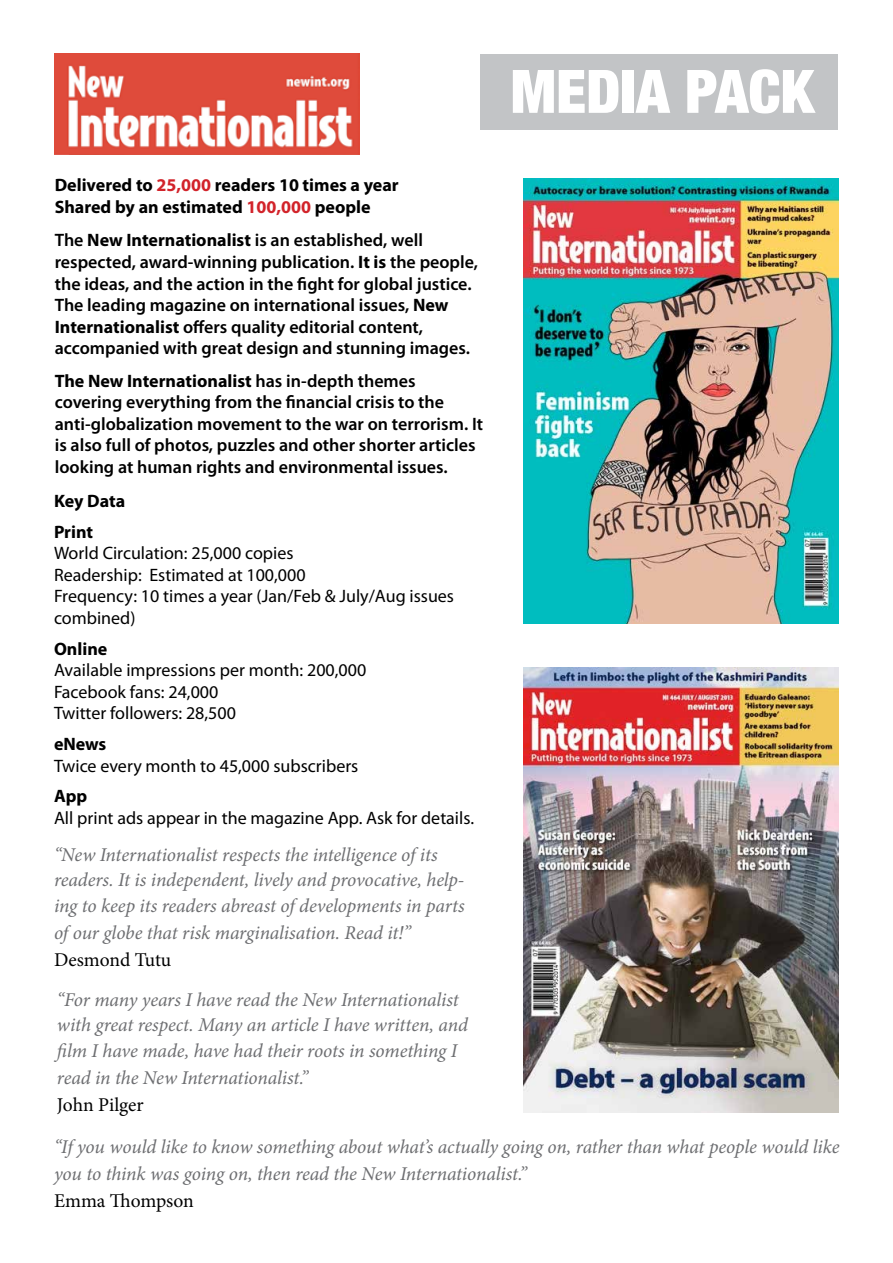
<style>
.page{position:relative;width:893px;height:1263px;background:#fff}
.page>*{position:absolute;margin:0;border:0;box-sizing:border-box;transform-origin:0 0}
.t1{font:900 condensed 60px "Helvetica Neue";color:#fff}
.t2{font:italic 19.5px/26px "Minion Pro";letter-spacing:-.01em;color:#6d6e71}
.t3{font:19.5px "Minion Pro";letter-spacing:-.005em;color:#000}
.t4{font:600 18px/21.6px "Myriad Pro";color:#000}
.t5{font:18px/21.6px "Myriad Pro";color:#000}
.t6{font:700 18px/21.6px "Myriad Pro";color:#000}
.s1{color:#d2232a}
.s2{font-weight:700}
</style>
<div class="page">
<div style="left:480px;top:55px;width:358px;height:75px;background:#c2c4c6"></div>
<img style="left:524px;top:178px;width:315px;height:446px">
<img style="left:524px;top:667px;width:315px;height:446px">
<img style="left:55px;top:54px;width:304px;height:100px">
<p class="t6" style="left:55px;top:174px;width:345px">Delivered to <span class="s1">25,000</span> readers 10 times a year<br>Shared by an estimated <span class="s1">100,000</span> people</p>
<p class="t4" style="left:55px;top:229px;width:425px">The <span class="s2">New Internationalist</span> is an established, well respected, award-winning publication. <span class="s2">It is</span> the people, the ideas, and the action in the fight for global justice.<br>The leading magazine on international issues, <span class="s2">New Internationalist</span> offers quality editorial content, accompanied with great design and stunning images.</p>
<p class="t4" style="left:55px;top:369px;width:430px"><span class="s2">The New Internationalist</span> has in-depth themes covering everything from the financial crisis to the anti-globalization movement to the war on terrorism. It is also full of photos, puzzles and other shorter articles looking at human rights and environmental issues.</p>
<p class="t6" style="left:54px;top:485px;width:73px;line-height:30.6px">Key Data<br>Print</p>
<p class="t5" style="left:54px;top:542px;width:402px">World Circulation: 25,000 copies<br>Readership: Estimated at 100,000<br>Frequency: 10 times a year (Jan/Feb &amp; July/Aug issues combined)</p>
<p class="t6" style="left:54px;top:637px;width:55px">Online</p>
<p class="t5" style="left:54px;top:659px;width:314px">Available impressions per month: 200,000<br>Facebook fans: 24,000<br>Twitter followers: 28,500</p>
<p class="t6" style="left:54px;top:733px;width:54px">eNews</p>
<p class="t5" style="left:54px;top:754px;width:306px">Twice every month to 45,000 subscribers</p>
<p class="t6" style="left:54px;top:785px;width:35px">App</p>
<p class="t5" style="left:54px;top:807px;width:422px">All print ads appear in the magazine App. Ask for details.</p>
<p class="t2" style="left:54px;top:841px;width:412px">“New Internationalist respects the intelligence of its readers. It is independent, lively and provocative, help&shy;ing to keep its readers abreast of developments in parts of our globe that risk marginalisation. Read it!”</p>
<p class="t3" style="left:54px;top:946px;width:119px">Desmond Tutu</p>
<p class="t2" style="left:57px;top:987px;width:413px">“For many years I have read the New Internationalist with great respect. Many an article I have written, and film I have made, have had their roots in something I read in the New Internationalist.”</p>
<p class="t3" style="left:57px;top:1091px;width:88px">John Pilger</p>
<h1 class="t1" style="left:511px;top:55px;width:305px">MEDIA PACK</h1>
<p class="t2" style="left:54px;top:1133px;width:787px;line-height:27px">“If you would like to know something about what’s actually going on, rather than what people would like you to think was going on, then read the New Internationalist.”</p>
<p class="t3" style="left:54px;top:1187px;width:141px">Emma Thompson</p>
</div>
